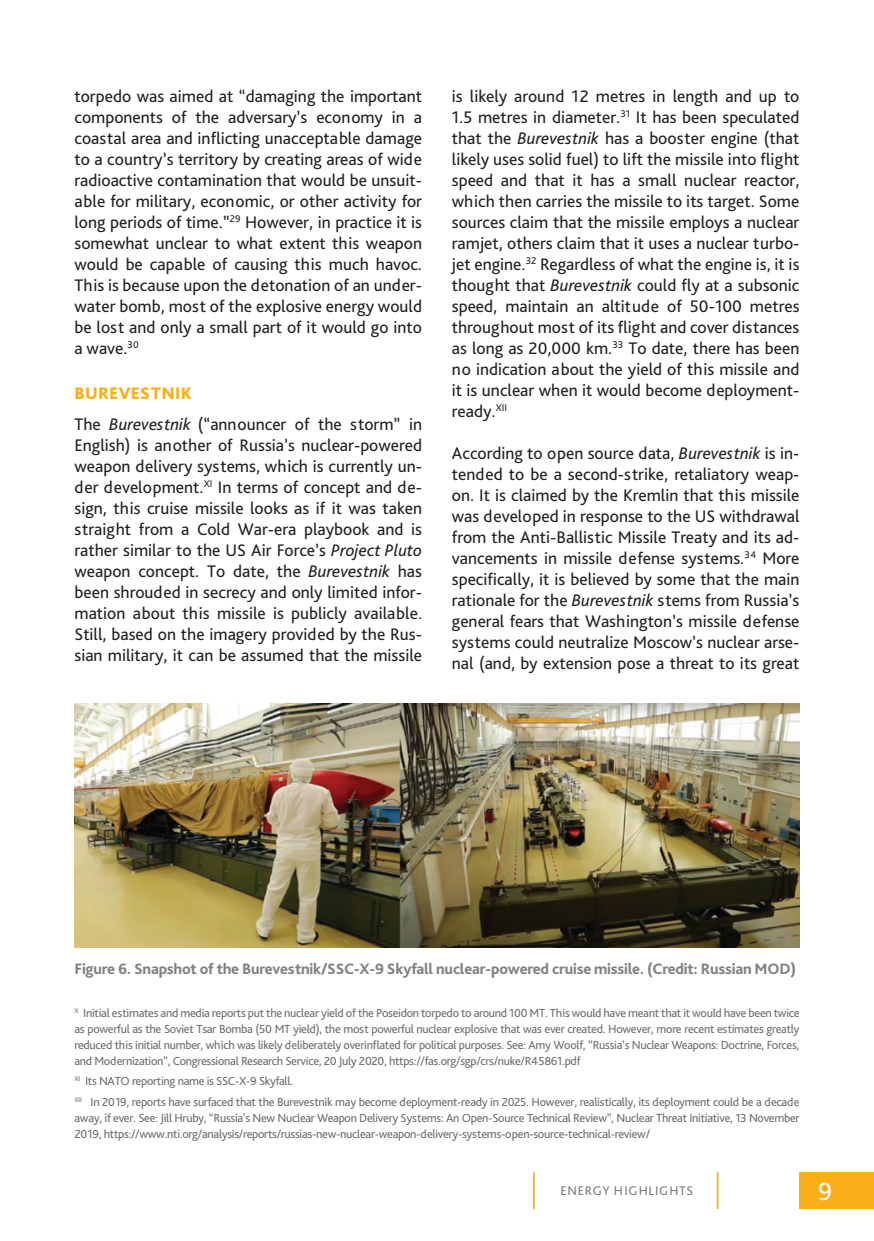
<style>
.page{position:relative;width:874px;height:1241px;background:#fff}
.page>*{position:absolute;margin:0;border:0;box-sizing:border-box;transform-origin:0 0}
.t1{font:26.25px "Bliss Pro";color:#fff}
.t2{font:17.5px/21px "Bliss Pro";color:#231f20;text-align:justify}
._2-PAANTRASTE{font:800 17.5px "Bliss Pro";letter-spacing:.015em;color:#faaf18}
.t3{font:800 15.75px "Bliss Pro";letter-spacing:-.015em;color:#808285}
.t4{font:13.12px "Bliss Pro";letter-spacing:.055em;color:#76787b}
.t5{font:12.25px/15.8px "Bliss Pro";letter-spacing:-.025em;color:#6c6d70;text-align:justify}
.s1{font-style:italic}
</style>
<div class="page">
<img style="left:74px;top:703px;width:725px;height:244px">
<hr style="left:532px;top:1172px;width:2px;height:36px;background:#faaf18">
<div style="left:799px;top:1172px;width:74px;height:36px;background:#faaf18"></div>
<hr style="left:716px;top:1172px;width:2px;height:36px;background:#faaf18">
<p class="t2" style="left:74px;top:85px;width:349px">torpedo was aimed at “damaging the important components of the adversary’s economy in a coastal area and inflicting unacceptable damage to a country’s territory by creating areas of wide radioactive contamination that would be unsuit&shy;able for military, economic, or other activity for long periods of time.”<sup>29</sup> However, in practice it is somewhat unclear to what extent this weapon would be capable of causing this much havoc.<br>This is because upon the detonation of an under&shy;water bomb, most of the explosive energy would be lost and only a small part of it would go into a wave.<sup>30</sup></p>
<p class="_2-PAANTRASTE" style="left:75px;top:382px;width:119px">BUREVESTNIK</p>
<p class="t2" style="left:74px;top:412px;width:349px">The <span class="s1">Burevestnik</span> (“announcer of the storm” in English) is another of Russia’s nuclear-powered weapon delivery systems, which is currently un&shy;der development.<sup>XI</sup> In terms of concept and de&shy;sign, this cruise missile looks as if it was taken straight from a Cold War-era playbook and is rather similar to the US Air Force’s <span class="s1">Project Pluto </span>weapon concept. To date, the <span class="s1">Burevestnik</span> has been shrouded in secrecy and only limited infor&shy;mation about this missile is publicly available.<br>Still, based on the imagery provided by the Rus&shy;sian military, it can be assumed that the missile</p>
<p class="t2" style="left:451px;top:85px;width:349px">is likely around 12 metres in length and up to 1.5 metres in diameter.<sup>31</sup> It has been speculated that the <span class="s1">Burevestnik</span> has a booster engine (that likely uses solid fuel) to lift the missile into flight speed and that it has a small nuclear reactor, which then carries the missile to its target. Some sources claim that the missile employs a nuclear ramjet, others claim that it uses a nuclear turbo&shy;jet engine.<sup>32</sup> Regardless of what the engine is, it is thought that <span class="s1">Burevestnik</span> could fly at a subsonic speed, maintain an altitude of 50-100 metres throughout most of its flight and cover distances as long as 20,000 km.<sup>33</sup> To date, there has been no indication about the yield of this missile and it is unclear when it would become deployment&shy;ready.<sup>XII</sup></p>
<p class="t2" style="left:451px;top:442px;width:349px">According to open source data, <span class="s1">Burevestnik</span> is in&shy;tended to be a second-strike, retaliatory weap&shy;on. It is claimed by the Kremlin that this missile was developed in response to the US withdrawal from the Anti-Ballistic Missile Treaty and its ad&shy;vancements in missile defense systems.<sup>34</sup> More specifically, it is believed by some that the main rationale for the <span class="s1">Burevestnik</span> stems from Russia’s general fears that Washington’s missile defense systems could neutralize Moscow’s nuclear arse&shy;nal (and, by extension pose a threat to its great</p>
<p class="t3" style="left:74px;top:958px;width:722px">Figure 6. Snapshot of the Burevestnik/SSC-X-9 Skyfall nuclear-powered cruise missile. (Credit: Russian MOD)</p>
<p class="t5" style="left:74px;top:1004px;width:726px"><sup>X</sup> Initial estimates and media reports put the nuclear yield of the Poseidon torpedo to around 100 MT. This would have meant that it would have been twice as powerful as the Soviet Tsar Bomba (50 MT yield), the most powerful nuclear explosive that was ever created. However, more recent estimates greatly reduced this initial number, which was likely deliberately overinflated for political purposes. See: Amy Woolf, “Russia’s Nuclear Weapons: Doctrine, Forces, and Modernization”, Congressional Research Service, 20 July 2020, https://fas.org/sgp/crs/nuke/R45861.pdf</p>
<p class="t5" style="left:74px;top:1072px;width:220px"><sup>XI</sup> Its NATO reporting name is SSC-X-9 Skyfall.</p>
<p class="t5" style="left:74px;top:1093px;width:726px"><sup>XII</sup> In 2019, reports have surfaced that the Burevestnik may become deployment-ready in 2025. However, realistically, its deployment could be a decade away, if ever. See: Jill Hruby, “Russia’s New Nuclear Weapon Delivery Systems: An Open-Source Technical Review”, Nuclear Threat Initiative, 13 November 2019, https://www.nti.org/analysis/reports/russias-new-nuclear-weapon-delivery-systems-open-source-technical-review/</p>
<p class="t4" style="left:560px;top:1182px;width:134px">ENERGY HIGHLIGHTS</p>
<h1 class="t1" style="left:817px;top:1174px;width:16px">9</h1>
</div>
